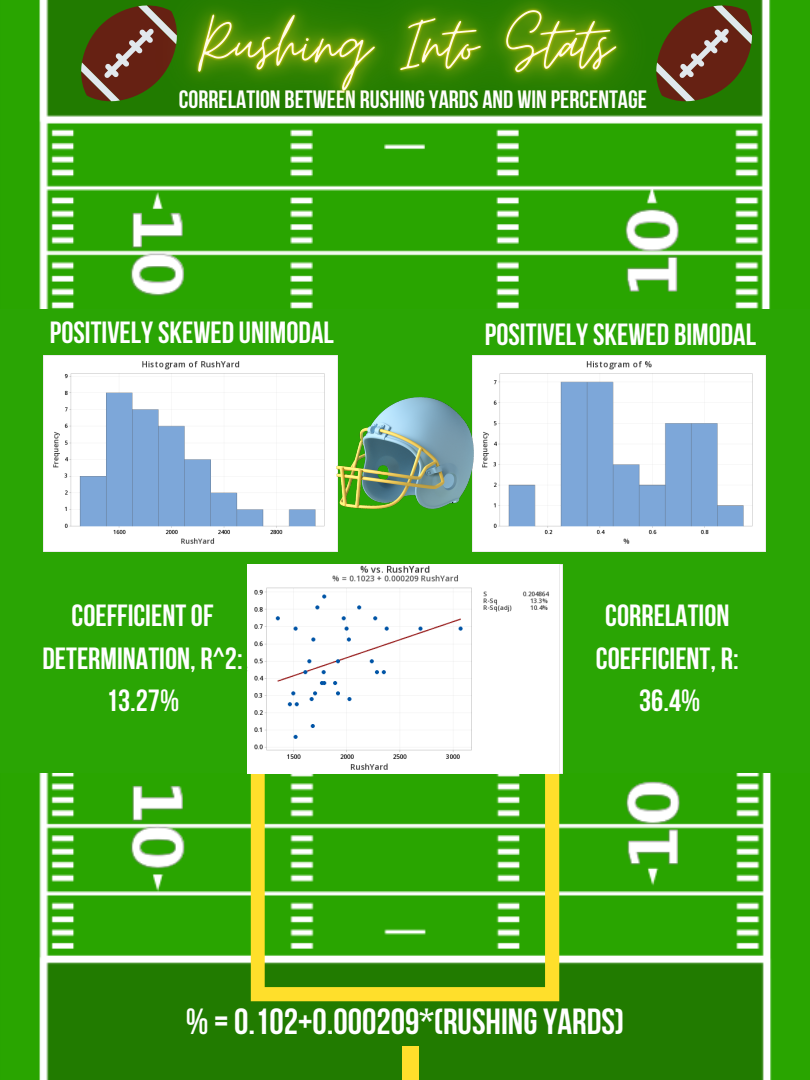
<style>
.page{position:relative;width:810px;height:1080px;background:#2aa504}
.page>*{position:absolute;margin:0;border:0;box-sizing:border-box;transform-origin:0 0}
.t1{font:700 36.25px "Bebas Neue";color:#fff}
.t2{font:700 30.5px/42.4px "Bebas Neue";color:#fff;text-align:center}
.t3{font:700 25px "Bebas Neue";color:#fff}
</style>
<div class="page">
<img style="left:39px;top:774px;width:733px;height:306px">
<img style="left:39px;top:0;width:732px;height:309px">
<svg style="left:81px;top:5px;width:19px;height:96px;background:#535b1f"></svg>
<svg style="left:714px;top:5px;width:38px;height:96px;background:#62552b"></svg>
<svg style="left:251px;top:774px;width:308px;height:227px"></svg>
<div style="left:411px;top:1046px;width:8px;height:34px;background:#ffdf2b"></div>
<div style="left:402px;top:1046px;width:9px;height:34px;background:#ffdf2b"></div>
<img style="left:44px;top:355px;width:293px;height:196px">
<img style="left:473px;top:355px;width:293px;height:196px">
<img style="left:336px;top:398px;width:138px;height:111px">
<img style="left:248px;top:564px;width:311px;height:210px">
<img style="left:100px;top:0;width:614px;height:191px">
<p class="t3" style="left:179px;top:89px;width:470px">CORRELATION BETWEEN RUSHINGYARDS AND WIN PERCENTAGE</p>
<p class="t2" style="left:50px;top:314px;width:286px">POSITIVELYSKEWED UNIMODAL</p>
<p class="t2" style="left:485px;top:316px;width:273px">POSITIVELYSKEWED BIMODAL</p>
<p class="t2" style="left:43px;top:598px;width:202px">COEFFICIENTOF<br>DETERMINATION, R^2:<br>13.27%</p>
<p class="t2" style="left:596px;top:598px;width:144px">CORRELATION<br>COEFFICIENT, R:</p>
<p class="t2" style="left:639px;top:682px;width:63px">36.4%</p>
<p class="t1" style="left:186px;top:1006px;width:440px">%=0.102+0.000209*(RUSHINGYARDS)</p>
</div>
